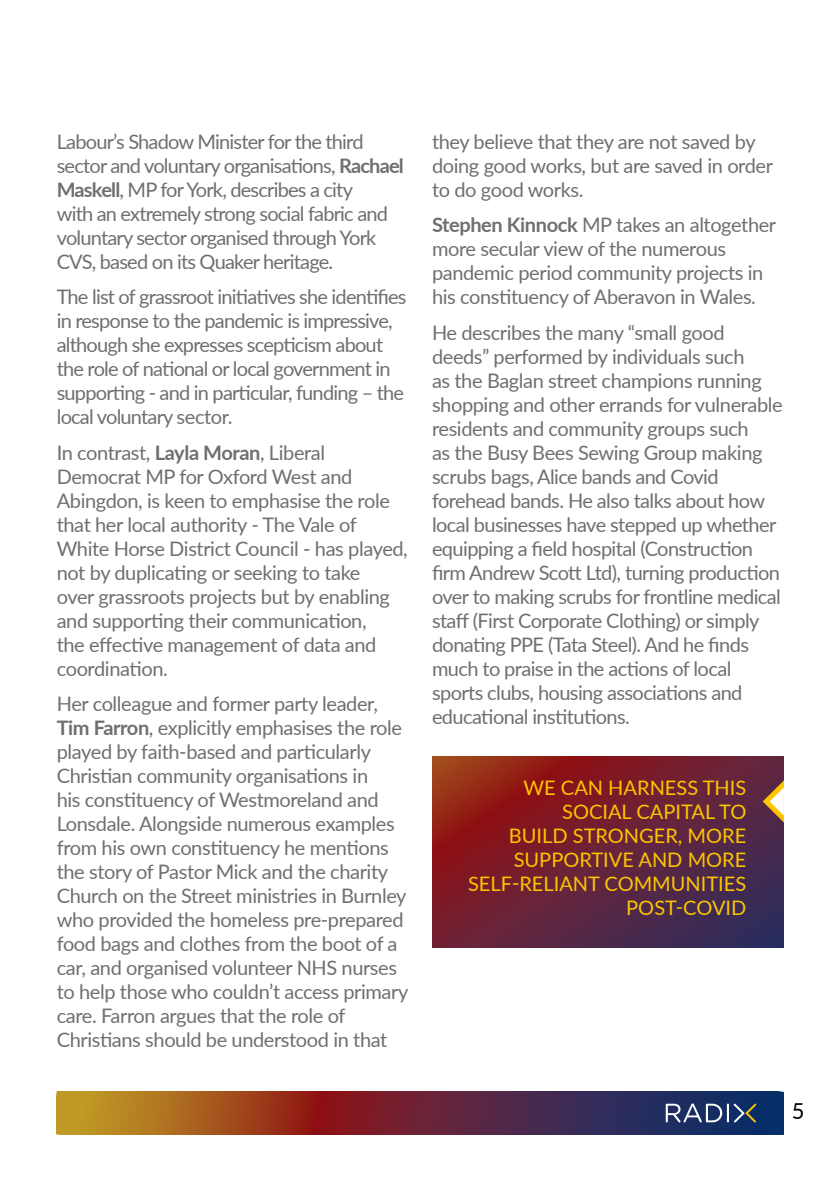
<style>
.page{position:relative;width:840px;height:1191px;background:#fff}
.page>*{position:absolute;margin:0;border:0;box-sizing:border-box;transform-origin:0 0}
.t1{font:22px "Lato";color:#000}
.t2{font:20px/24px "Lato";letter-spacing:-.02em;color:#6f6f6e}
.t3{font:20px/24px "Lato";letter-spacing:-.04em;color:#6f6f6e}
.t4{font:20px/24px "Lato";color:#fdc400;text-align:right}
.s1{font-weight:700}
</style>
<div class="page">
<img style="left:57px;top:1092px;width:726px;height:42px">
<svg style="left:665px;top:1101px;width:92px;height:23px;background:#46587e"></svg>
<img style="left:432px;top:756px;width:351px;height:192px">
<svg style="left:758px;top:773px;width:25px;height:56px"></svg>
<p class="t3" style="left:57px;top:129px;width:348px">Labour’s Shadow Minister for the third sector and voluntary organisations, <span class="s1">Rachael Maskell</span>, MP for York, describes a city<br>with an extremely strong social fabric and voluntary sector organised through York CVS, based on its Quaker heritage.</p>
<p class="t3" style="left:57px;top:284px;width:351px">The list of grassroot initiatives she identifies in response to the pandemic is impressive, although she expresses scepticism about the role of national or local government in supporting - and in particular, funding – the local voluntary sector.</p>
<p class="t2" style="left:57px;top:439px;width:352px">In contrast, <span class="s1">Layla Moran</span>, Liberal Democrat MP for Oxford West and Abingdon, is keen to emphasise the role that her local authority - The Vale of White Horse District Council - has played, not by duplicating or seeking to take<br>over grassroots projects but by enabling and supporting their communication,<br>the effective management of data and coordination.</p>
<p class="t2" style="left:57px;top:691px;width:353px">Her colleague and former party leader, <span class="s1">Tim Farron</span>, explicitly emphasises the role played by faith-based and particularly Christian community organisations in<br>his constituency of Westmoreland and Lonsdale. Alongside numerous examples from his own constituency he mentions the story of Pastor Mick and the charity Church on the Street ministries in Burnley who provided the homeless pre-prepared food bags and clothes from the boot of a car, and organised volunteer NHS nurses to help those who couldn’t access primary care. Farron argues that the role of Christians should be understood in that</p>
<p class="t2" style="left:432px;top:131px;width:342px">they believe that they are not saved by doing good works, but are saved in order to do good works.</p>
<p class="t2" style="left:432px;top:214px;width:345px"><span class="s1">Stephen Kinnock</span> MP takes an altogether more secular view of the numerous pandemic period community projects in his constituency of Aberavon in Wales.</p>
<p class="t2" style="left:432px;top:322px;width:352px">He describes the many “small good deeds” performed by individuals such<br>as the Baglan street champions running shopping and other errands for vulnerable residents and community groups such<br>as the Busy Bees Sewing Group making scrubs bags, Alice bands and Covid forehead bands. He also talks about how local businesses have stepped up whether equipping a field hospital (Construction firm Andrew Scott Ltd), turning production over to making scrubs for frontline medical staff (First Corporate Clothing) or simply donating PPE (Tata Steel). And he finds much to praise in the actions of local sports clubs, housing associations and educational institutions.</p>
<p class="t4" style="left:468px;top:777px;width:280px">WE CAN HARNESS THIS<br>SOCIAL CAPITAL TO<br>BUILD STRONGER, MORE<br>SUPPORTIVE AND MORE<br>SELF-RELIANT COMMUNITIES<br>POST-COVID</p>
<p class="t1" style="left:791px;top:1102px;width:14px">5</p>
</div>
